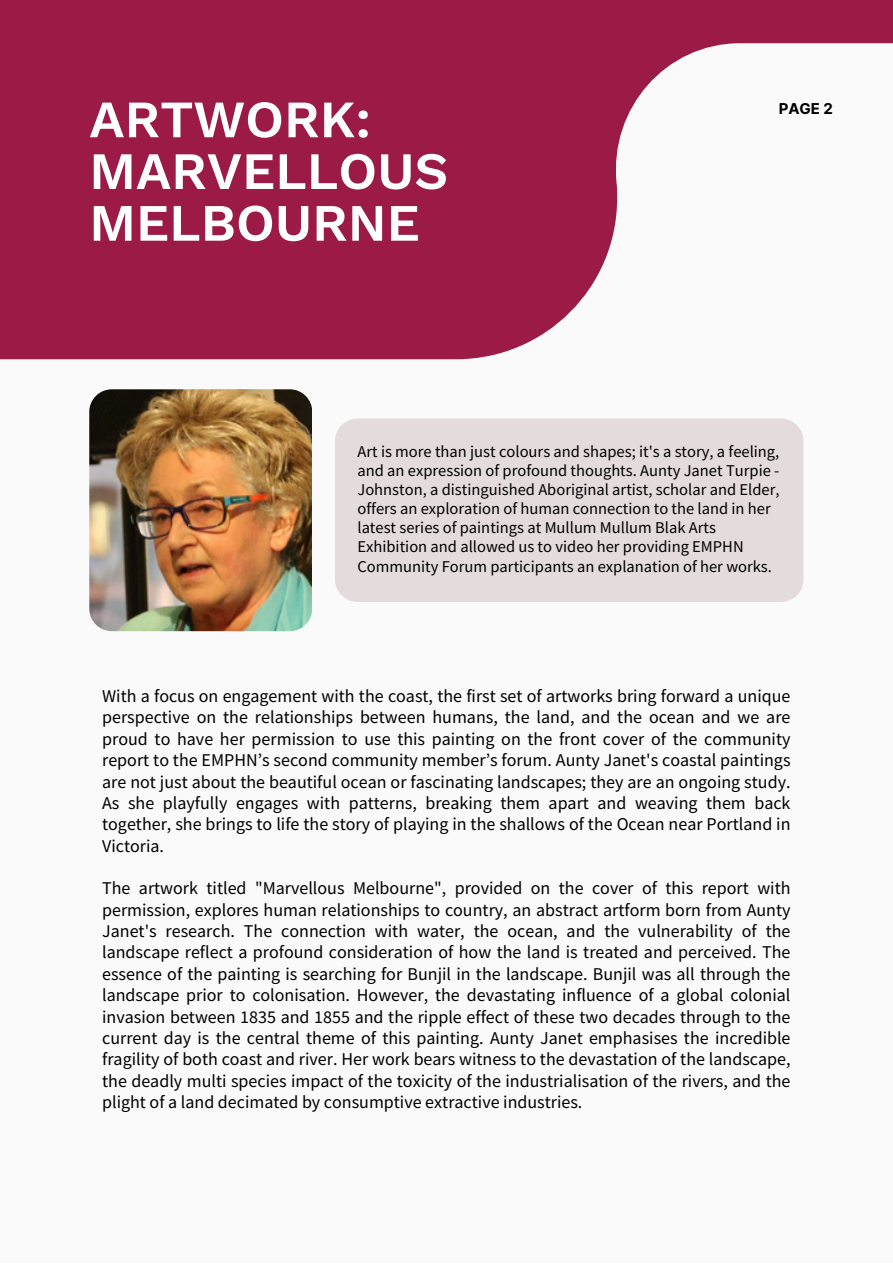
<style>
.page{position:relative;width:893px;height:1264px;background:#fff}
.page>*{position:absolute;margin:0;border:0;box-sizing:border-box;transform-origin:0 0}
.t1{font:600 52.5px/51.8px "Work Sans";color:#fff}
.t2{font:18px/21.3px "Source Sans Pro";color:#000001;text-align:justify}
.t3{font:16.5px/19px "Source Sans Pro";color:#000001}
.t4{font:700 15px "Inter";color:#000001}
</style>
<div class="page">
<div style="left:0;top:0;width:892px;height:1262px;background:#fafafa"></div>
<svg style="left:0;top:0;width:892px;height:359px;fill:#9b1b46"></svg>
<div style="left:335px;top:418px;width:468px;height:184px;background:#e4dbdd"></div>
<img style="left:89px;top:389px;width:223px;height:242px;border-radius:22px">
<p class="t1" style="left:89px;top:93px;width:360px">ARTWORK:<br>MARVELLOUS<br>MELBOURNE</p>
<p class="t4" style="left:778px;top:100px;width:56px">PAGE 2</p>
<p class="t3" style="left:357px;top:441px;width:423px">Art is more than just colours and shapes; it's a story, a feeling, and an expression of profound thoughts. Aunty Janet Turpie - Johnston, a distinguished Aboriginal artist, scholar and Elder, offers an exploration of human connection to the land in her latest series of paintings at Mullum Mullum Blak Arts Exhibition and allowed us to video her providing EMPHN Community Forum participants an explanation of her works.</p>
<p class="t2" style="left:102px;top:685px;width:689px">With a focus on engagement with the coast, the first set of artworks bring forward a unique perspective on the relationships between humans, the land, and the ocean and we are proud to have her permission to use this painting on the front cover of the community report to the EMPHN’s second community member’s forum. Aunty Janet's coastal paintings are not just about the beautiful ocean or fascinating landscapes; they are an ongoing study.<br>As she playfully engages with patterns, breaking them apart and weaving them back together, she brings to life the story of playing in the shallows of the Ocean near Portland in Victoria.</p>
<p class="t2" style="left:102px;top:877px;width:689px">The artwork titled "Marvellous Melbourne", provided on the cover of this report with permission, explores human relationships to country, an abstract artform born from Aunty Janet's research. The connection with water, the ocean, and the vulnerability of the landscape reflect a profound consideration of how the land is treated and perceived. The essence of the painting is searching for Bunjil in the landscape. Bunjil was all through the landscape prior to colonisation. However, the devastating influence of a global colonial invasion between 1835 and 1855 and the ripple effect of these two decades through to the current day is the central theme of this painting. Aunty Janet emphasises the incredible fragility of both coast and river. Her work bears witness to the devastation of the landscape, the deadly multi species impact of the toxicity of the industrialisation of the rivers, and the plight of a land decimated by consumptive extractive industries.</p>
</div>
